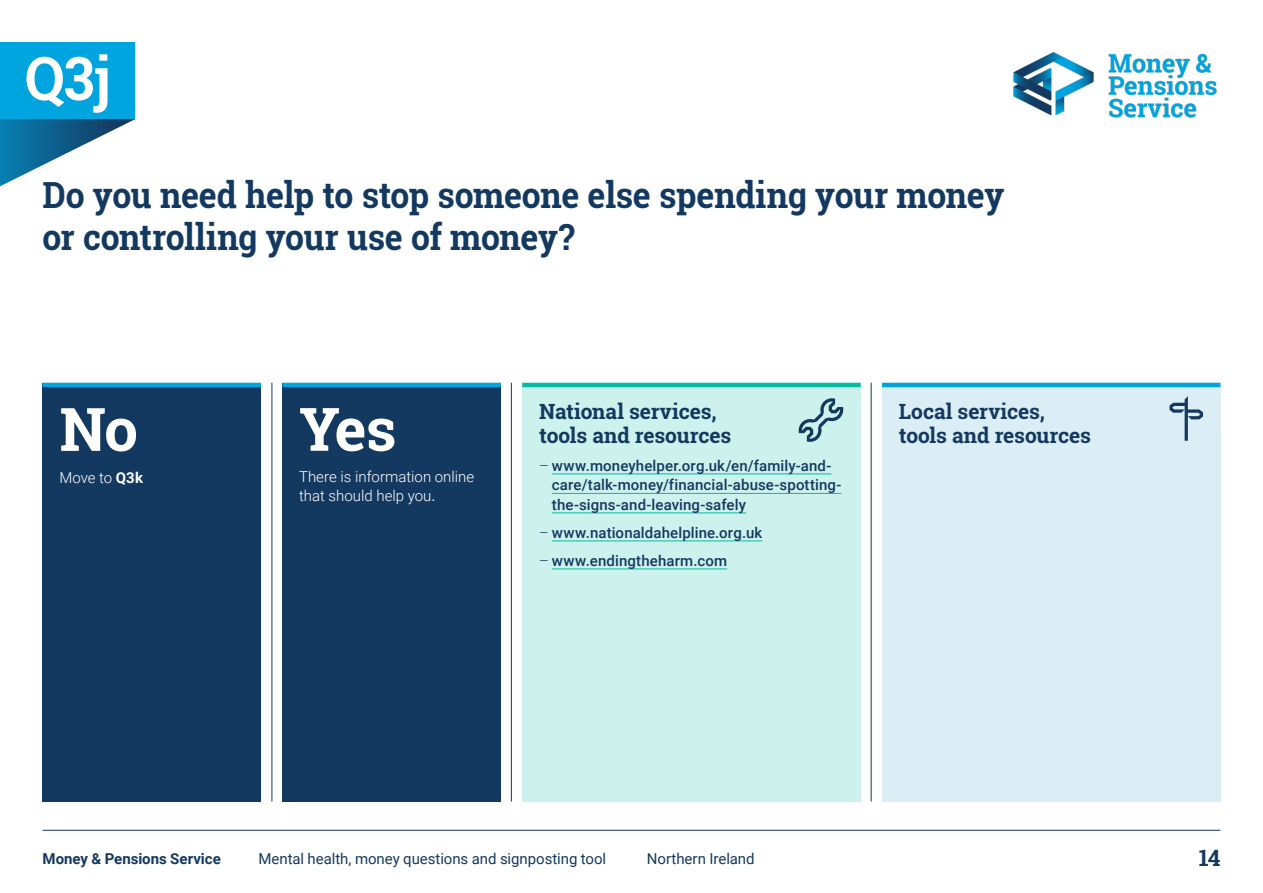
<style>
.page{position:relative;width:1263px;height:893px;background:#fff}
.page>*{position:absolute;margin:0;border:0;box-sizing:border-box;transform-origin:0 0}
.Answer_copy_12_15pt{font:700 60px "Roboto Slab";letter-spacing:-.015em;color:#fff;scale:.94 1}
.Answer_copy_12_15pt-2{font:700 60px "Roboto Slab";letter-spacing:-.015em;color:#fff}
.Yes_No_50_43pt{font:700 60px "Roboto Slab";color:#fff}
.Question_30_35pt{font:700 36px/42px "Roboto Slab";letter-spacing:-.015em;color:#143960;scale:.94 1}
.t1{font:700 22.5px "Roboto Slab";color:#143960}
.Resource_heading_14{font:700 21px/24px "Roboto Slab";letter-spacing:-.005em;color:#143960}
.t2{font:500 15px/19.5px "Roboto";letter-spacing:.01em;color:#143960}
.t3{font:15px "Roboto";letter-spacing:-.005em;color:#143960}
.Answer_copy_12_15pt-3{font:300 15px/19.5px "Roboto";color:#fff}
.t4{font:700 15px "Roboto";letter-spacing:-.005em;color:#143960}
.s1{font-weight:700}
.s2{font-weight:400}
.s3{font-weight:300}
</style>
<div class="page">
<svg style="left:0;top:119px;width:135px;height:68px"></svg>
<div style="left:0;top:43px;width:135px;height:76px;background:#00a4de"></div>
<img style="left:1013px;top:52px;width:204px;height:66px">
<div style="left:43px;top:383px;width:218px;height:418px;background:#143960"></div>
<hr style="left:272px;top:383px;width:1px;height:418px;background:#143960">
<hr style="left:511px;top:383px;width:1px;height:418px;background:#143960">
<div style="left:282px;top:383px;width:219px;height:418px;background:#143960"></div>
<div style="left:522px;top:383px;width:339px;height:418px;background:#cdf1ec"></div>
<hr style="left:552px;top:473px;width:279px;height:1px;background:#04bca0">
<hr style="left:552px;top:493px;width:289px;height:1px;background:#04bca0">
<hr style="left:552px;top:512px;width:194px;height:1px;background:#04bca0">
<hr style="left:552px;top:541px;width:210px;height:1px;background:#04bca0">
<hr style="left:552px;top:569px;width:175px;height:1px;background:#04bca0">
<svg style="left:799px;top:398px;width:44px;height:44px"></svg>
<div style="left:882px;top:383px;width:338px;height:418px;background:#dbedf5"></div>
<svg style="left:1169px;top:396px;width:34px;height:45px"></svg>
<hr style="left:43px;top:383px;width:218px;height:4px;background:#00a4de">
<hr style="left:282px;top:383px;width:219px;height:4px;background:#00a4de">
<hr style="left:522px;top:383px;width:339px;height:4px;background:#04bca0">
<hr style="left:882px;top:383px;width:338px;height:4px;background:#00a4de">
<hr style="left:871px;top:383px;width:1px;height:418px;background:#143960">
<hr style="left:43px;top:830px;width:1177px;height:1px;background:#143960">
<p class="Answer_copy_12_15pt" style="left:25px;top:37px;width:93px">Q3j</p>
<p class="Question_30_35pt" style="left:43px;top:174px;width:1025px">Do you need help to stop someone else spending your money or controlling your use of money?</p>
<p class="Yes_No_50_43pt" style="left:60px;top:388px;width:80px">No</p>
<p class="Answer_copy_12_15pt-3" style="left:60px;top:467px;width:85px">Move to <span class="s1">Q3k</span></p>
<p class="Answer_copy_12_15pt-2" style="left:299px;top:388px;width:99px">Yes</p>
<p class="Answer_copy_12_15pt-3" style="left:299px;top:466px;width:177px">There is information online that should help you<span class="s2">.</span></p>
<p class="Resource_heading_14" style="left:539px;top:399px;width:193px">National services, tools and resources</p>
<p class="t2" style="left:552px;top:455px;width:291px;text-indent:-13px"><span class="s3">–</span> www.moneyhelper.org.uk/en/family-and&shy;care/talk-money/financial-abuse-spotting&shy;the-signs-and-leaving-safely</p>
<p class="t2" style="left:539px;top:522px;width:225px"><span class="s3">–</span> www.nationaldahelpline.org.uk</p>
<p class="t2" style="left:539px;top:550px;width:189px"><span class="s3">–</span> www.endingtheharm.com</p>
<p class="Resource_heading_14" style="left:899px;top:399px;width:147px">Local services,</p>
<p class="Resource_heading_14" style="left:899px;top:423px;width:193px">tools and resources</p>
<p class="t4" style="left:43px;top:848px;width:180px">Money &amp; Pensions Service</p>
<p class="t3" style="left:258px;top:848px;width:349px">Mental health, money questions and signposting tool</p>
<p class="t3" style="left:647px;top:848px;width:109px">Northern Ireland</p>
<h3 class="t1" style="left:1199px;top:843px;width:23px">14</h3>
</div>
